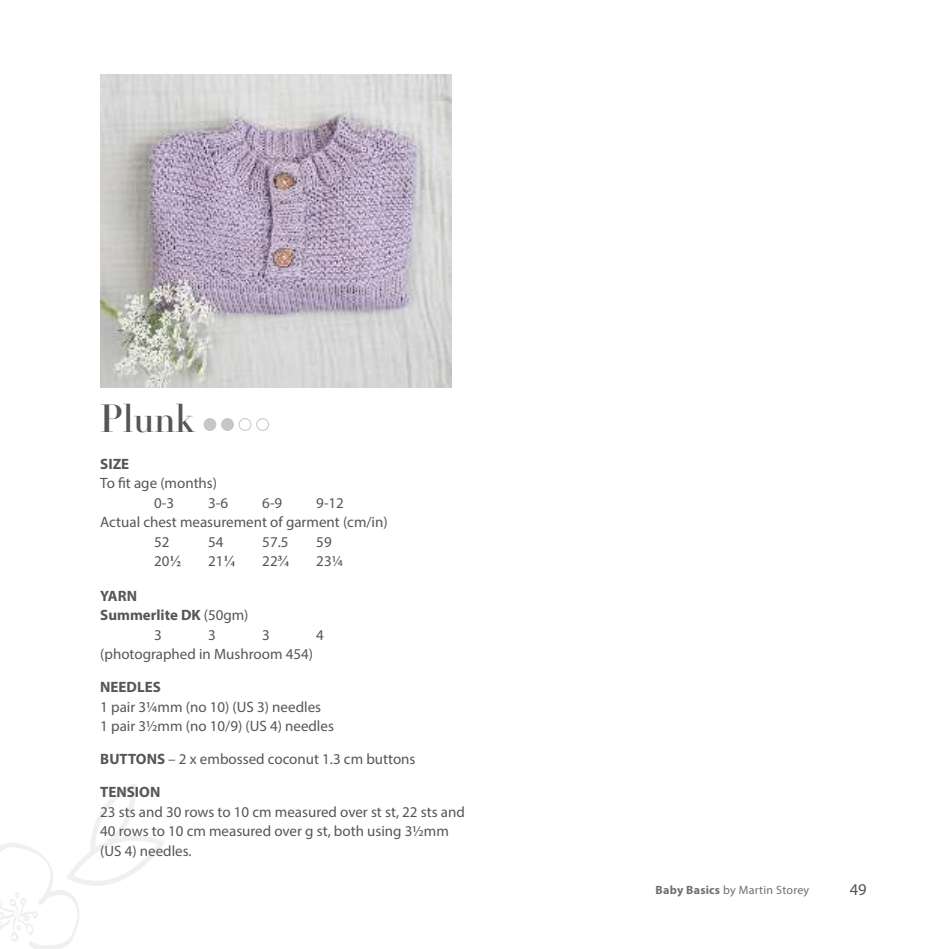
<style>
.page{position:relative;width:950px;height:949px;background:#fff}
.page>*{position:absolute;margin:0;border:0;box-sizing:border-box;transform-origin:0 0}
.t1{font:37.5px "Essonnes Headline";color:#575656}
.t2{font:16.5px "Myriad Pro";color:#575656}
.t3{font:15px/19.5px "Myriad Pro";color:#575656}
.t4{font:700 15px "Myriad Pro";color:#575656}
.t5{font:12px "Myriad Pro";letter-spacing:.02em;color:#6f6f6e}
.s1{font-family:"Times New Roman";font-weight:700}
.s2{font-weight:400}
.s3{font-weight:700}
</style>
<div class="page">
<div style="left:204px;top:419px;width:12px;height:11px;background:#c6c6c5;border-radius:50%"></div>
<div style="left:204px;top:418px;width:12px;height:13px;border:1px solid #c6c6c5;border-radius:50%"></div>
<div style="left:222px;top:419px;width:11px;height:11px;background:#c6c6c5;border-radius:50%"></div>
<div style="left:221px;top:418px;width:13px;height:13px;border:1px solid #c6c6c5;border-radius:50%"></div>
<div style="left:239px;top:418px;width:12px;height:13px;border:1px solid #c6c6c5;border-radius:50%"></div>
<div style="left:256px;top:418px;width:13px;height:13px;border:1px solid #c6c6c5;border-radius:50%"></div>
<img style="left:100px;top:75px;width:351px;height:312px">
<svg style="left:0;top:783px;width:164px;height:166px"></svg>
<h1 class="t1" style="left:100px;top:404px;width:97px">Plunk</h1>
<p class="t4" style="left:100px;top:458px;width:31px">SIZE</p>
<p class="t3" style="left:154px;top:475px;width:64px;text-indent:-54px">To fit age (months)<br>0-3</p>
<p class="t3" style="left:208px;top:494px;width:21px">3-6</p>
<p class="t3" style="left:262px;top:494px;width:21px">6-9</p>
<p class="t3" style="left:316px;top:494px;width:29px">9-12</p>
<p class="t3" style="left:100px;top:514px;width:289px">Actual chest measurement of garment (cm/in)</p>
<p class="t3" style="left:154px;top:533px;width:17px">52</p>
<p class="t3" style="left:208px;top:533px;width:17px">54</p>
<p class="t3" style="left:262px;top:533px;width:28px">57.5</p>
<p class="t3" style="left:316px;top:533px;width:17px">59</p>
<p class="t3" style="left:154px;top:553px;width:28px">20<span class="s1">½</span></p>
<p class="t3" style="left:208px;top:553px;width:28px">21<span class="s1">¼</span></p>
<p class="t3" style="left:262px;top:553px;width:28px">22<span class="s1">¾</span></p>
<p class="t3" style="left:316px;top:553px;width:28px">23¼</p>
<p class="t4" style="left:100px;top:590px;width:38px">YARN</p>
<p class="t4" style="left:100px;top:609px;width:150px">Summerlite DK <span class="s2">(50gm)</span></p>
<p class="t3" style="left:154px;top:626px;width:9px">3</p>
<p class="t3" style="left:208px;top:626px;width:9px">3</p>
<p class="t3" style="left:262px;top:626px;width:9px">3</p>
<p class="t3" style="left:316px;top:626px;width:9px">4</p>
<p class="t3" style="left:100px;top:646px;width:214px">(photographed in Mushroom 454)</p>
<p class="t4" style="left:100px;top:681px;width:62px">NEEDLES</p>
<p class="t3" style="left:100px;top:698px;width:235px">1 pair 3¼mm (no 10) (US 3) needles<br>1 pair 3½mm (no 10/9) (US 4) needles</p>
<p class="t3" style="left:100px;top:751px;width:317px"><span class="s3">BUTTONS</span> – 2 x embossed coconut 1.3 cm buttons</p>
<p class="t4" style="left:100px;top:786px;width:62px">TENSION</p>
<p class="t3" style="left:100px;top:803px;width:366px">23 sts and 30 rows to 10 cm measured over st st, 22 sts and<br>40 rows to 10 cm measured over g st, both using 3½mm (US 4) needles.</p>
<p class="t5" style="left:656px;top:886px;width:155px"><span class="s3">Baby Basics</span> by Martin Storey</p>
<p class="t2" style="left:850px;top:883px;width:18px">49</p>
</div>
